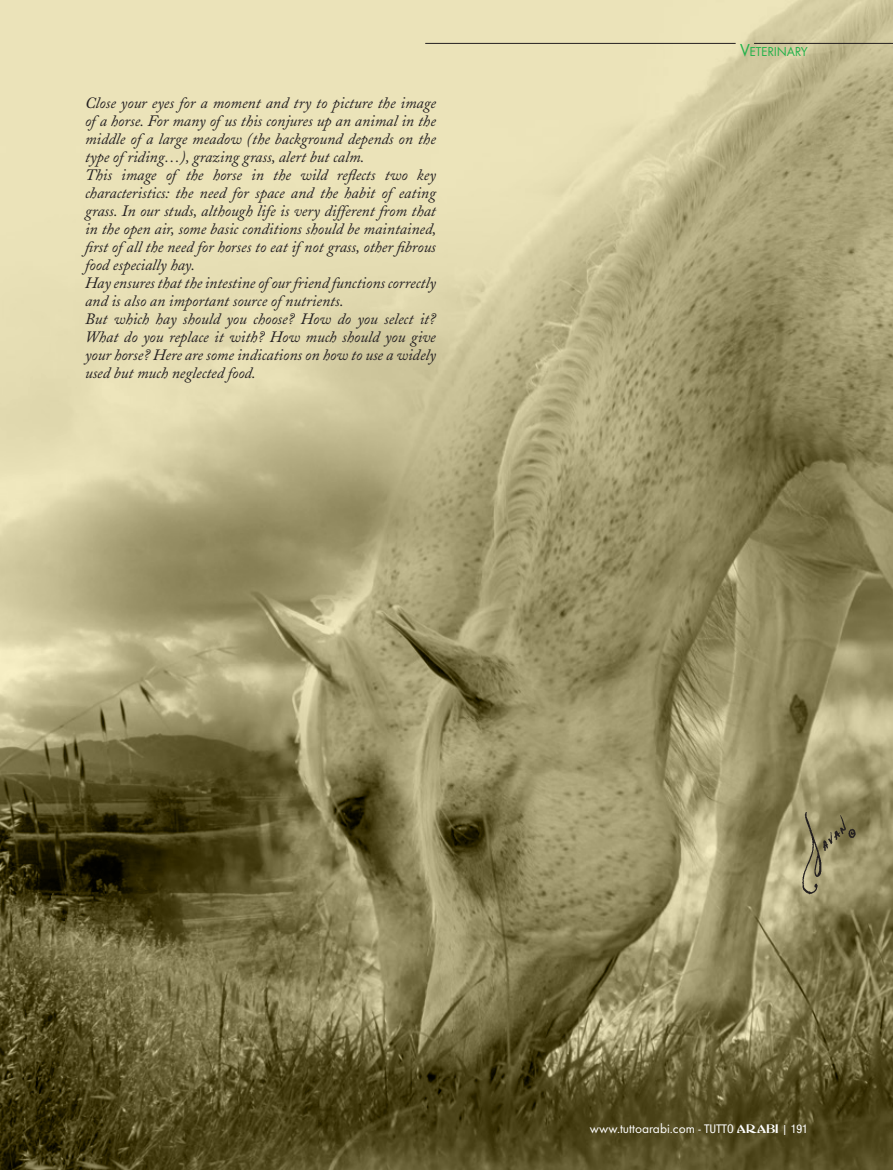
<style>
.page{position:relative;width:893px;height:1170px;background:#fff}
.page>*{position:absolute;margin:0;border:0;box-sizing:border-box;transform-origin:0 0}
.t1{font:italic 15.75px/18px "Adobe Caslon";color:#231f20}
.t2{font:13.5px "Futura T";color:#fff}
.t3{font:13.5px "Futura T";letter-spacing:-.015em;color:#23b24b}
.s1{font-size:18px}
.s2{font-family:"Helvetica Neue";font-stretch:condensed;font-size:12px}
.s3{font-family:"Abbess";font-size:12px}
.s4{font-size:12px}
</style>
<div class="page">
<img style="left:0;top:0;width:893px;height:1169px">
<hr style="left:754px;top:43px;width:139px;height:1px;background:#231f20">
<hr style="left:425px;top:43px;width:311px;height:1px;background:#231f20">
<img style="left:772px;top:792px;width:107px;height:115px">
<p class="t1" style="left:85px;top:94px;width:353px">Close your eyes for a moment and try to picture the image of a horse. For many of us this conjures up an animal in the middle of a large meadow (the background depends on the type of riding…), grazing grass, alert but calm.<br>This image of the horse in the wild reflects two key characteristics: the need for space and the habit of eating grass. In our studs, although life is very different from that in the open air, some basic conditions should be maintained, first of all the need for horses to eat if not grass, other fibrous food especially hay.<br>Hay ensures that the intestine of our friend functions correctly and is also an important source of nutrients.<br>But which hay should you choose? How do you select it?<br>What do you replace it with? How much should you give your horse? Here are some indications on how to use a widely used but much neglected food.</p>
<p class="t3" style="left:740px;top:44px;width:69px"><span class="s1">V</span>ETERINARY</p>
<p class="t2" style="left:590px;top:1120px;width:219px">www.tuttoarabi.com - <span class="s2">TUTTO</span> <span class="s3">ARABI</span> <span class="s4">|</span> <span class="s2">191</span></p>
</div>
